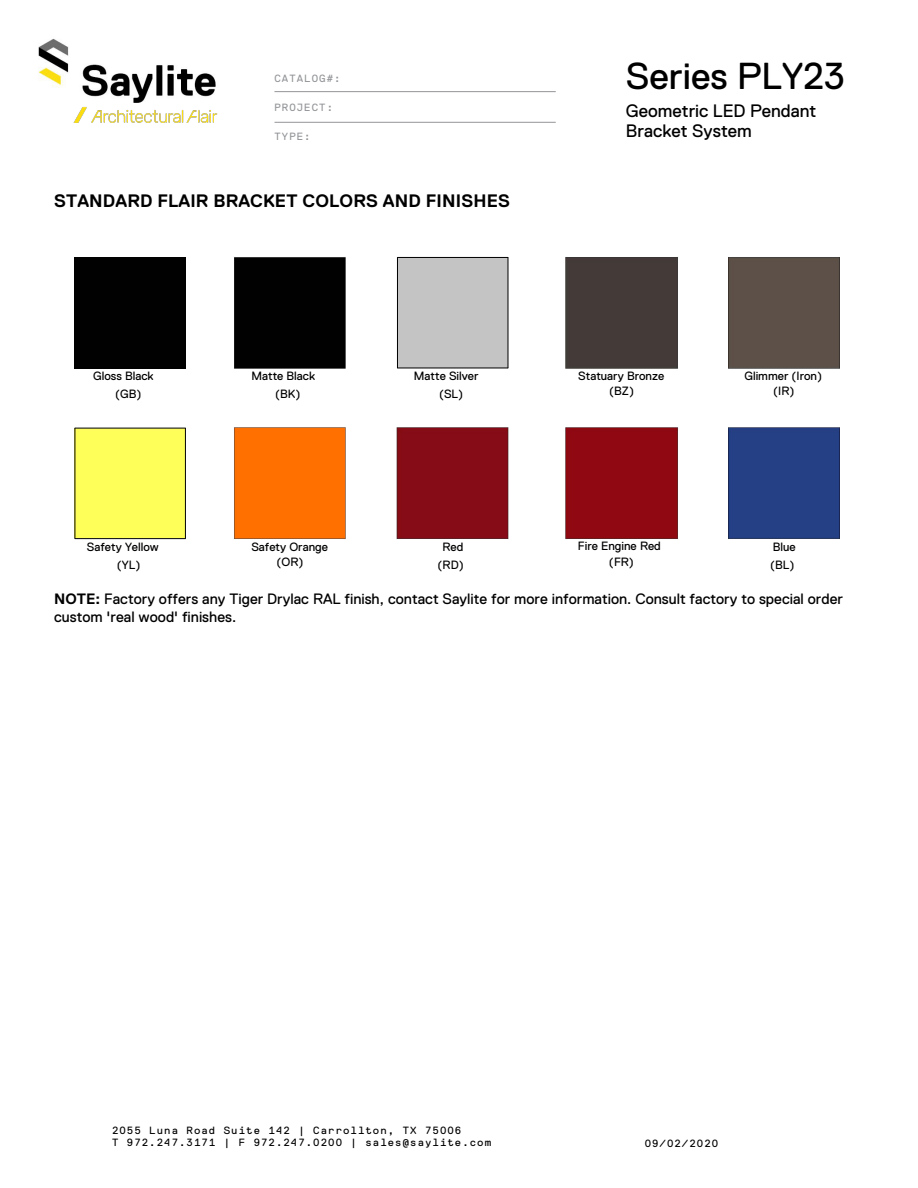
<style>
.page{position:relative;width:918px;height:1188px;background:#fff}
.page>*{position:absolute;margin:0;border:0;box-sizing:border-box;transform-origin:0 0}
.t1{font:37.5px "Replica Std";color:#000}
.t2{font:700 18px "Replica Std";letter-spacing:.01em;color:#000}
.t3{font:18px/20.1px "Replica Std";color:#000}
.t4{font:15px/18px "Replica Std";color:#000}
.t5{font:12px/18px "Replica Std";color:#000;text-align:center}
.t6{font:12px/18px "Replica Std";color:#010101}
.t7{font:10.5px/12.6px "Replica Mono Std";letter-spacing:.1em;color:#000}
.t8{font:10.5px "Replica Mono Std";letter-spacing:.1em;color:#939598}
.s1{font-weight:700}
</style>
<div class="page">
<div style="left:398px;top:258px;width:110px;height:109px;background:#c4c4c4"></div>
<div style="left:76px;top:429px;width:108px;height:109px;background:#feff59"></div>
<hr style="left:274px;top:122px;width:282px;height:1px;background:#939598">
<hr style="left:274px;top:91px;width:282px;height:1px;background:#939598">
<div style="left:75px;top:258px;width:111px;height:111px;background:#010101"></div>
<div style="left:234px;top:428px;width:112px;height:112px;background:#ff7000"></div>
<div style="left:234px;top:257px;width:112px;height:111px;background:#010101"></div>
<div style="left:397px;top:428px;width:112px;height:111px;background:#860c17"></div>
<div style="left:566px;top:257px;width:112px;height:112px;background:#443a38"></div>
<div style="left:566px;top:428px;width:112px;height:111px;background:#900812"></div>
<div style="left:729px;top:256px;width:111px;height:113px;background:#5d5048"></div>
<div style="left:729px;top:428px;width:111px;height:111px;background:#254085"></div>
<hr style="left:75px;top:428px;width:1px;height:111px;background:#000">
<hr style="left:185px;top:428px;width:1px;height:111px;background:#000">
<hr style="left:397px;top:257px;width:1px;height:111px;background:#000">
<hr style="left:508px;top:257px;width:1px;height:111px;background:#000">
<hr style="left:397px;top:257px;width:111px;height:1px;background:#000">
<hr style="left:397px;top:368px;width:111px;height:1px;background:#000">
<hr style="left:75px;top:428px;width:111px;height:1px;background:#000">
<hr style="left:75px;top:538px;width:111px;height:1px;background:#000">
<img style="left:38px;top:38px;width:178px;height:65px">
<img style="left:73px;top:107px;width:145px;height:16px">
<p class="t8" style="left:274px;top:72px;width:68px">CATALOG#:</p>
<p class="t8" style="left:274px;top:102px;width:60px">PROJECT:</p>
<p class="t8" style="left:274px;top:130px;width:38px">TYPE:</p>
<p class="t2" style="left:54px;top:191px;width:457px">STANDARD FLAIR BRACKET COLORS AND FINISHES</p>
<p class="t5" style="left:115px;top:367px;width:40px;text-align:left;text-indent:-22px">Gloss Black (GB)</p>
<p class="t6" style="left:117px;top:538px;width:44px;text-indent:-30px">Safety Yellow (YL)</p>
<p class="t5" style="left:275px;top:367px;width:41px;text-align:left;text-indent:-24px">Matte Black (BK)</p>
<p class="t5" style="left:251px;top:539px;width:78px;line-height:15.1px">Safety Orange (OR)</p>
<p class="t5" style="left:439px;top:367px;width:41px;text-align:left;text-indent:-25px">Matte Silver (SL)</p>
<p class="t5" style="left:438px;top:538px;width:28px">Red (RD)</p>
<h1 class="t1" style="left:626px;top:55px;width:220px">Series PLY23</h1>
<p class="t3" style="left:626px;top:101px;width:192px">Geometric LED Pendant<br>Bracket System</p>
<p class="t5" style="left:578px;top:368px;width:88px;line-height:15.1px">Statuary Bronze (BZ)</p>
<p class="t5" style="left:578px;top:539px;width:85px;line-height:15.1px">Fire Engine Red (FR)</p>
<p class="t5" style="left:744px;top:368px;width:79px;line-height:15.1px">Glimmer (Iron) (IR)</p>
<p class="t5" style="left:770px;top:538px;width:27px;text-align:left">Blue (BL)</p>
<p class="t4" style="left:54px;top:590px;width:790px"><span class="s1">NOTE:</span> Factory offers any Tiger Drylac RAL finish, contact Saylite for more information. Consult factory to special order custom 'real wood' finishes.</p>
<p class="t7" style="left:112px;top:1124px;width:381px">2055 Luna Road Suite 142 | Carrollton, TX 75006<br>T 972.247.3171 | F 972.247.0200 | sales@saylite.com</p>
<p class="t7" style="left:645px;top:1137px;width:75px">09/02/2020</p>
</div>
